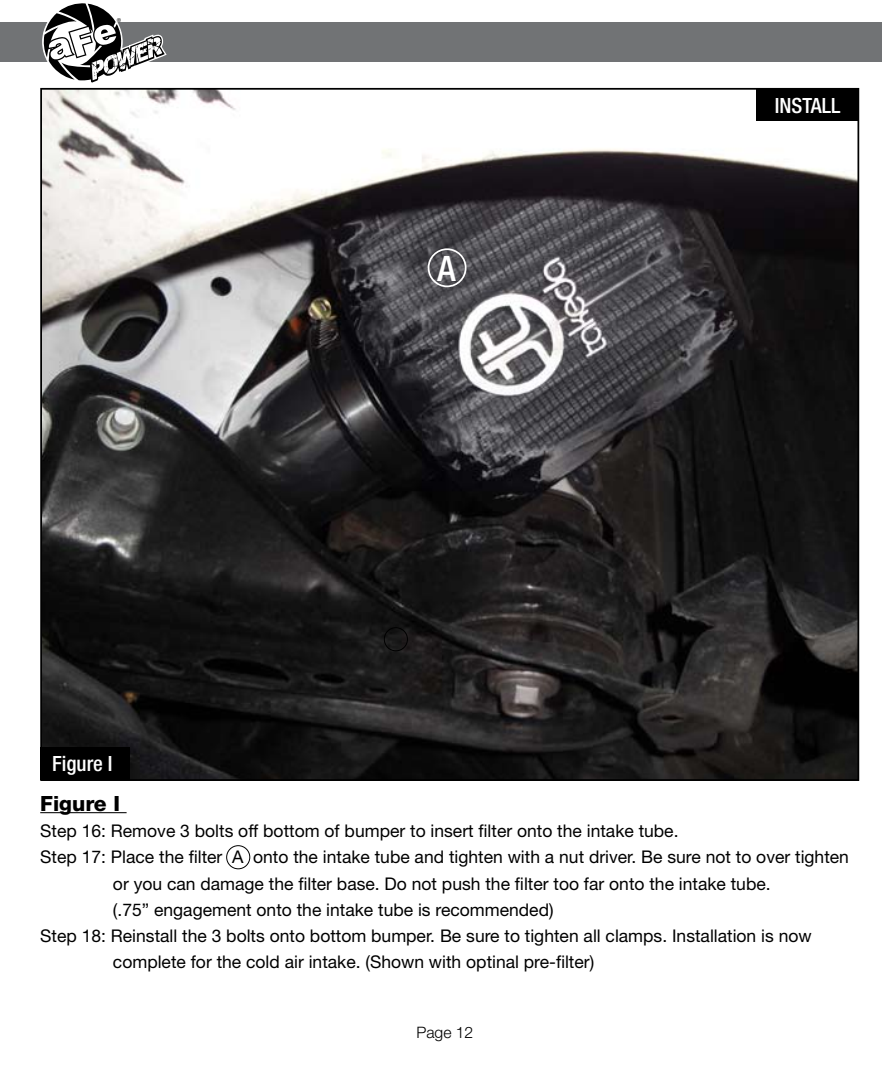
<style>
.page{position:relative;width:882px;height:1071px;background:#fff}
.page>*{position:absolute;margin:0;border:0;box-sizing:border-box;transform-origin:0 0}
.t1{font:500 condensed 35px "Helvetica Neue";color:#fff}
.t2{font:500 condensed 21px "Helvetica Neue";color:#fff}
.t3{font:800 21px "Helvetica Neue";color:#000}
.t4{font:17.5px "Helvetica Neue";color:#000}
.t5{font:300 15.75px "Helvetica Neue";color:#000}
.t6{font:8.75px "Myriad";color:#000}
</style>
<div class="page">
<div style="left:0;top:23px;width:882px;height:39px;background:#717375"></div>
<svg style="left:43px;top:3px;width:124px;height:80px"></svg>
<img style="left:43px;top:91px;width:813px;height:687px">
<hr style="left:40px;top:812px;width:87px;height:1px;background:#000">
<div style="left:40px;top:747px;width:90px;height:33px;background:#000"></div>
<div style="left:756px;top:88px;width:103px;height:33px;background:#000"></div>
<div style="left:384px;top:627px;width:24px;height:24px;border:1px solid #000;border-radius:50%"></div>
<div style="left:226px;top:845px;width:24px;height:24px;border:1px solid #000;border-radius:50%"></div>
<div style="left:428px;top:248px;width:39px;height:39px;border:2px solid #fff;border-radius:50%"></div>
<p class="t6" style="left:117px;top:17px;width:6px">®</p>
<p class="t2" style="left:52px;top:751px;width:62px">Figure I</p>
<h1 class="t1" style="left:437px;top:248px;width:20px">A</h1>
<p class="t2" style="left:775px;top:93px;width:67px">INSTALL</p>
<p class="t3" style="left:40px;top:791px;width:81px">Figure I</p>
<p class="t4" style="left:40px;top:820px;width:640px">Step 16: Remove 3 bolts off bottom of bumper to insert filter onto the intake tube.</p>
<p class="t4" style="left:40px;top:847px;width:810px">Step 17: Place the filter A onto the intake tube and tighten with a nut driver. Be sure not to over tighten</p>
<p class="t4" style="left:113px;top:873px;width:659px">or you can damage the filter base. Do not push the filter too far onto the intake tube.</p>
<p class="t4" style="left:113px;top:899px;width:442px">(.75” engagement onto the intake tube is recommended)</p>
<p class="t4" style="left:40px;top:925px;width:773px">Step 18: Reinstall the 3 bolts onto bottom bumper. Be sure to tighten all clamps. Installation is now</p>
<p class="t4" style="left:113px;top:952px;width:483px">complete for the cold air intake. (Shown with optinal pre-filter)</p>
<p class="t5" style="left:416px;top:1023px;width:58px">Page 12</p>
</div>
